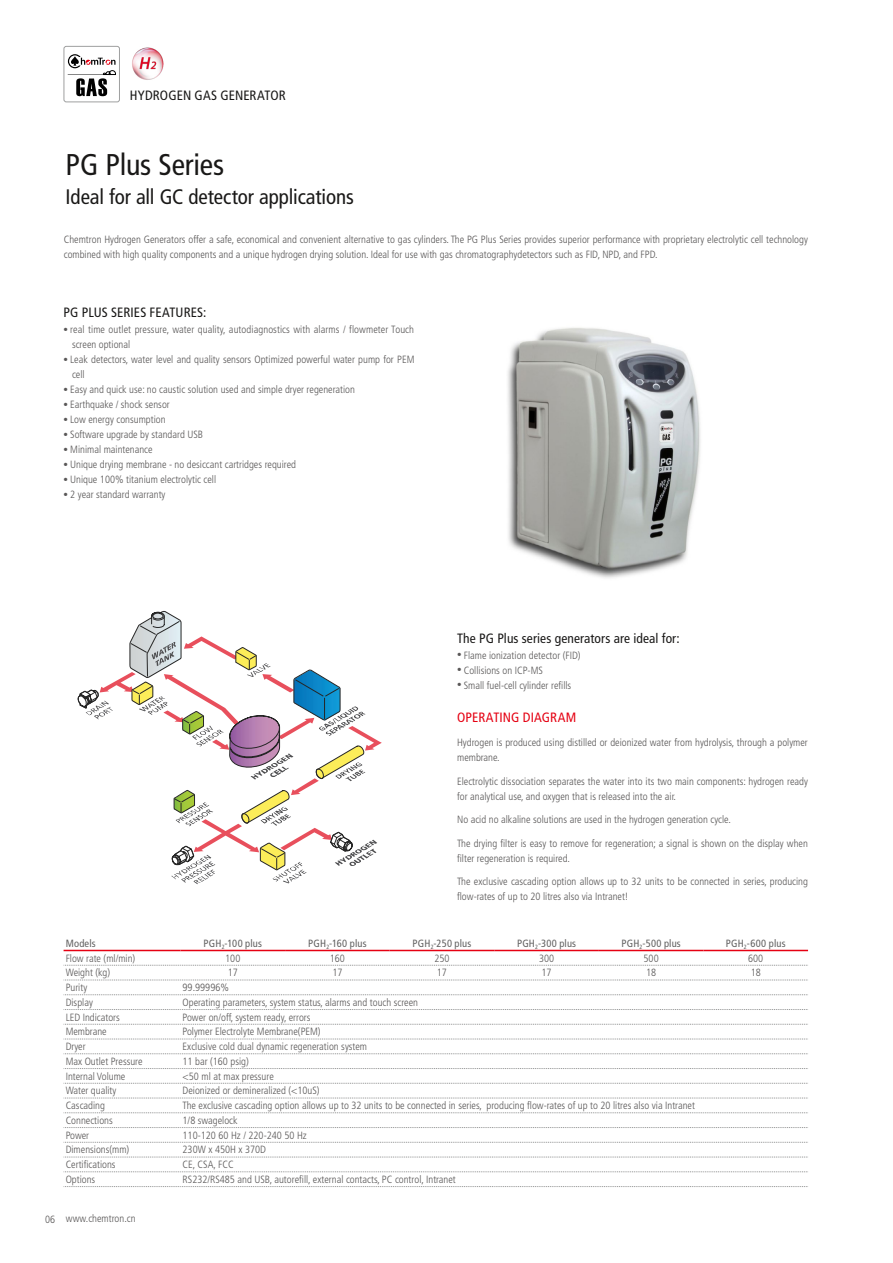
<style>
.page{position:relative;width:893px;height:1263px;background:#fff}
.page>*{position:absolute;margin:0;border:0;box-sizing:border-box;transform-origin:0 0}
.t1{font:condensed 30px "Frutiger LT Std";letter-spacing:-.005em;color:#191817}
.t2{font:condensed 21px "Frutiger LT Std";letter-spacing:-.005em;color:#191817}
.t3{font:condensed 13.5px "Frutiger LT Std";letter-spacing:.01em;color:#191817}
.t4{font:condensed 13.5px "Frutiger LT Std";letter-spacing:.01em;color:#e50012}
.t5{font:300 condensed 10.5px/15px "Frutiger LT Std";color:#595757}
.t6{font:condensed 10.5px "Frutiger LT Std";letter-spacing:.015em;color:#616060}
</style>
<div class="page">
<div style="left:64px;top:46px;width:56px;height:56px;border:1px solid #9fa0a0;border-radius:2px"></div>
<svg style="left:68px;top:54px;width:48px;height:42px"></svg>
<img style="left:507px;top:327px;width:194px;height:251px">
<hr style="left:64px;top:950px;width:116px;height:1px;background:#e60012">
<hr style="left:180px;top:950px;width:105px;height:1px;background:#e60012">
<hr style="left:285px;top:950px;width:105px;height:1px;background:#e60012">
<hr style="left:390px;top:950px;width:104px;height:1px;background:#e60012">
<hr style="left:494px;top:950px;width:105px;height:1px;background:#e60012">
<hr style="left:599px;top:950px;width:104px;height:1px;background:#e60012">
<hr style="left:703px;top:950px;width:105px;height:1px;background:#e60012">
<svg style="left:64px;top:965px;width:744px;height:1px"></svg>
<svg style="left:64px;top:980px;width:744px;height:1px"></svg>
<svg style="left:64px;top:994px;width:744px;height:1px"></svg>
<svg style="left:64px;top:1009px;width:744px;height:1px"></svg>
<svg style="left:64px;top:1024px;width:744px;height:1px"></svg>
<svg style="left:64px;top:1039px;width:744px;height:1px"></svg>
<svg style="left:64px;top:1053px;width:744px;height:1px"></svg>
<svg style="left:64px;top:1068px;width:744px;height:1px"></svg>
<svg style="left:64px;top:1083px;width:744px;height:1px"></svg>
<svg style="left:64px;top:1098px;width:744px;height:1px"></svg>
<svg style="left:64px;top:1112px;width:744px;height:1px"></svg>
<svg style="left:64px;top:1127px;width:744px;height:1px"></svg>
<svg style="left:64px;top:1142px;width:744px;height:1px"></svg>
<svg style="left:64px;top:1157px;width:744px;height:1px"></svg>
<svg style="left:64px;top:1171px;width:744px;height:1px"></svg>
<svg style="left:64px;top:1186px;width:744px;height:1px"></svg>
<svg style="left:77px;top:611px;width:305px;height:273px"></svg>
<img style="left:132px;top:47px;width:32px;height:33px">
<p class="t3" style="left:130px;top:88px;width:158px">HYDROGEN GAS GENERATOR</p>
<h1 class="t1" style="left:66px;top:147px;width:160px">PG Plus Series</h1>
<h2 class="t2" style="left:66px;top:185px;width:290px">Ideal for all GC detector applications</h2>
<p class="t5" style="left:64px;top:232px;width:746px">Chemtron Hydrogen Generators offer a safe, economical and convenient alternative to gas cylinders. The PG Plus Series provides superior performance with proprietary electrolytic cell technology combined with high quality components and a unique hydrogen drying solution. Ideal for use with gas chromatographydetectors such as FID, NPD, and FPD.</p>
<p class="t3" style="left:64px;top:305px;width:144px">PG PLUS SERIES FEATURES:</p>
<p class="t5" style="left:72px;top:322px;width:344px;text-indent:-9px"><sup>●</sup> real time outlet pressure, water quality, autodiagnostics with alarms / flowmeter Touch screen optional</p>
<p class="t5" style="left:72px;top:352px;width:344px;text-indent:-9px"><sup>●</sup> Leak detectors, water level and quality sensors Optimized powerful water pump for PEM cell</p>
<p class="t5" style="left:64px;top:382px;width:293px"><sup>●</sup> Easy and quick use: no caustic solution used and simple dryer regeneration</p>
<p class="t5" style="left:64px;top:397px;width:108px"><sup>●</sup> Earthquake / shock sensor</p>
<p class="t5" style="left:64px;top:412px;width:103px"><sup>●</sup> Low energy consumption</p>
<p class="t5" style="left:64px;top:427px;width:141px"><sup>●</sup> Software upgrade by standard USB</p>
<p class="t5" style="left:64px;top:442px;width:91px"><sup>●</sup> Minimal maintenance</p>
<p class="t5" style="left:64px;top:457px;width:234px"><sup>●</sup> Unique drying membrane - no desiccant cartridges required</p>
<p class="t5" style="left:64px;top:472px;width:154px"><sup>●</sup> Unique 100% titanium electrolytic cell</p>
<p class="t5" style="left:64px;top:487px;width:103px"><sup>●</sup> 2 year standard warranty</p>
<p class="t3" style="left:457px;top:630px;width:224px">The PG Plus series generators are ideal for:</p>
<p class="t5" style="left:457px;top:647px;width:125px"><sup>●</sup> Flame ionization detector (FID)</p>
<p class="t5" style="left:457px;top:662px;width:87px"><sup>●</sup> Collisions on ICP-MS</p>
<p class="t5" style="left:457px;top:677px;width:116px"><sup>●</sup> Small fuel-cell cylinder refills</p>
<p class="t4" style="left:457px;top:709px;width:121px">OPERATING DIAGRAM</p>
<p class="t5" style="left:457px;top:735px;width:352px">Hydrogen is produced using distilled or deionized water from hydrolysis, through a polymer membrane.</p>
<p class="t5" style="left:457px;top:773px;width:352px">Electrolytic dissociation separates the water into its two main components: hydrogen ready for analytical use, and oxygen that is released into the air.</p>
<p class="t5" style="left:457px;top:812px;width:275px">No acid no alkaline solutions are used in the hydrogen generation cycle.</p>
<p class="t5" style="left:457px;top:835px;width:352px">The drying filter is easy to remove for regeneration; a signal is shown on the display when filter regeneration is required.</p>
<p class="t5" style="left:457px;top:874px;width:352px">The exclusive cascading option allows up to 32 units to be connected in series, producing flow-rates of up to 20 litres also via Intranet!</p>
<p class="t6" style="left:66px;top:937px;width:32px">Models</p>
<p class="t6" style="left:204px;top:937px;width:60px">PGH<sub>2</sub>-100 plus</p>
<p class="t6" style="left:308px;top:937px;width:60px">PGH<sub>2</sub>-160 plus</p>
<p class="t6" style="left:413px;top:937px;width:60px">PGH<sub>2</sub>-250 plus</p>
<p class="t6" style="left:517px;top:937px;width:61px">PGH<sub>2</sub>-300 plus</p>
<p class="t6" style="left:621px;top:937px;width:61px">PGH<sub>2</sub>-500 plus</p>
<p class="t6" style="left:726px;top:937px;width:61px">PGH<sub>2</sub>-600 plus</p>
<p class="t5" style="left:66px;top:951px;width:71px">Flow rate (ml/min)</p>
<p class="t5" style="left:225px;top:951px;width:17px">100</p>
<p class="t5" style="left:330px;top:951px;width:17px">160</p>
<p class="t5" style="left:434px;top:951px;width:17px">250</p>
<p class="t5" style="left:539px;top:951px;width:17px">300</p>
<p class="t5" style="left:644px;top:951px;width:17px">500</p>
<p class="t5" style="left:748px;top:951px;width:17px">600</p>
<p class="t5" style="left:66px;top:965px;width:46px">Weight (kg)</p>
<p class="t5" style="left:228px;top:965px;width:12px">17</p>
<p class="t5" style="left:332px;top:965px;width:12px">17</p>
<p class="t5" style="left:437px;top:965px;width:12px">17</p>
<p class="t5" style="left:541px;top:965px;width:12px">17</p>
<p class="t5" style="left:646px;top:965px;width:12px">18</p>
<p class="t5" style="left:751px;top:965px;width:12px">18</p>
<p class="t5" style="left:66px;top:980px;width:23px">Purity</p>
<p class="t5" style="left:183px;top:980px;width:48px">99.99996%</p>
<p class="t5" style="left:66px;top:995px;width:29px">Display</p>
<p class="t5" style="left:183px;top:995px;width:237px">Operating parameters, system status, alarms and touch screen</p>
<p class="t5" style="left:66px;top:1010px;width:56px">LED Indicators</p>
<p class="t5" style="left:183px;top:1010px;width:129px">Power on/off, system ready, errors</p>
<p class="t5" style="left:66px;top:1024px;width:43px">Membrane</p>
<p class="t5" style="left:183px;top:1024px;width:140px">Polymer Electrolyte Membrane(PEM)</p>
<p class="t5" style="left:66px;top:1039px;width:22px">Dryer</p>
<p class="t5" style="left:183px;top:1039px;width:186px">Exclusive cold dual dynamic regeneration system</p>
<p class="t5" style="left:66px;top:1054px;width:79px">Max Outlet Pressure</p>
<p class="t5" style="left:183px;top:1054px;width:68px">11 bar (160 psig)</p>
<p class="t5" style="left:66px;top:1069px;width:61px">Internal Volume</p>
<p class="t5" style="left:183px;top:1069px;width:93px">&lt;50 ml at max pressure</p>
<p class="t5" style="left:66px;top:1083px;width:52px">Water quality</p>
<p class="t5" style="left:183px;top:1083px;width:138px">Deionized or demineralized (&lt;10uS)</p>
<p class="t5" style="left:66px;top:1098px;width:41px">Cascading</p>
<p class="t5" style="left:183px;top:1098px;width:514px">The exclusive cascading option allows up to 32 units to be connected in series, producing flow-rates of up to 20 litres also via Intranet</p>
<p class="t5" style="left:66px;top:1113px;width:49px">Connections</p>
<p class="t5" style="left:183px;top:1113px;width:56px">1/8 swagelock</p>
<p class="t5" style="left:66px;top:1128px;width:25px">Power</p>
<p class="t5" style="left:183px;top:1128px;width:126px">110-120 60 Hz / 220-240 50 Hz</p>
<p class="t5" style="left:66px;top:1142px;width:65px">Dimensions(mm)</p>
<p class="t5" style="left:183px;top:1142px;width:85px">230W x 450H x 370D</p>
<p class="t5" style="left:66px;top:1157px;width:51px">Certifications</p>
<p class="t5" style="left:183px;top:1157px;width:53px">CE, CSA, FCC</p>
<p class="t5" style="left:66px;top:1172px;width:31px">Options</p>
<p class="t5" style="left:183px;top:1172px;width:275px">RS232/RS485 and USB, autorefill, external contacts, PC control, Intranet</p>
<p class="t5" style="left:45px;top:1211px;width:92px">06 www.chemtron.cn</p>
</div>
